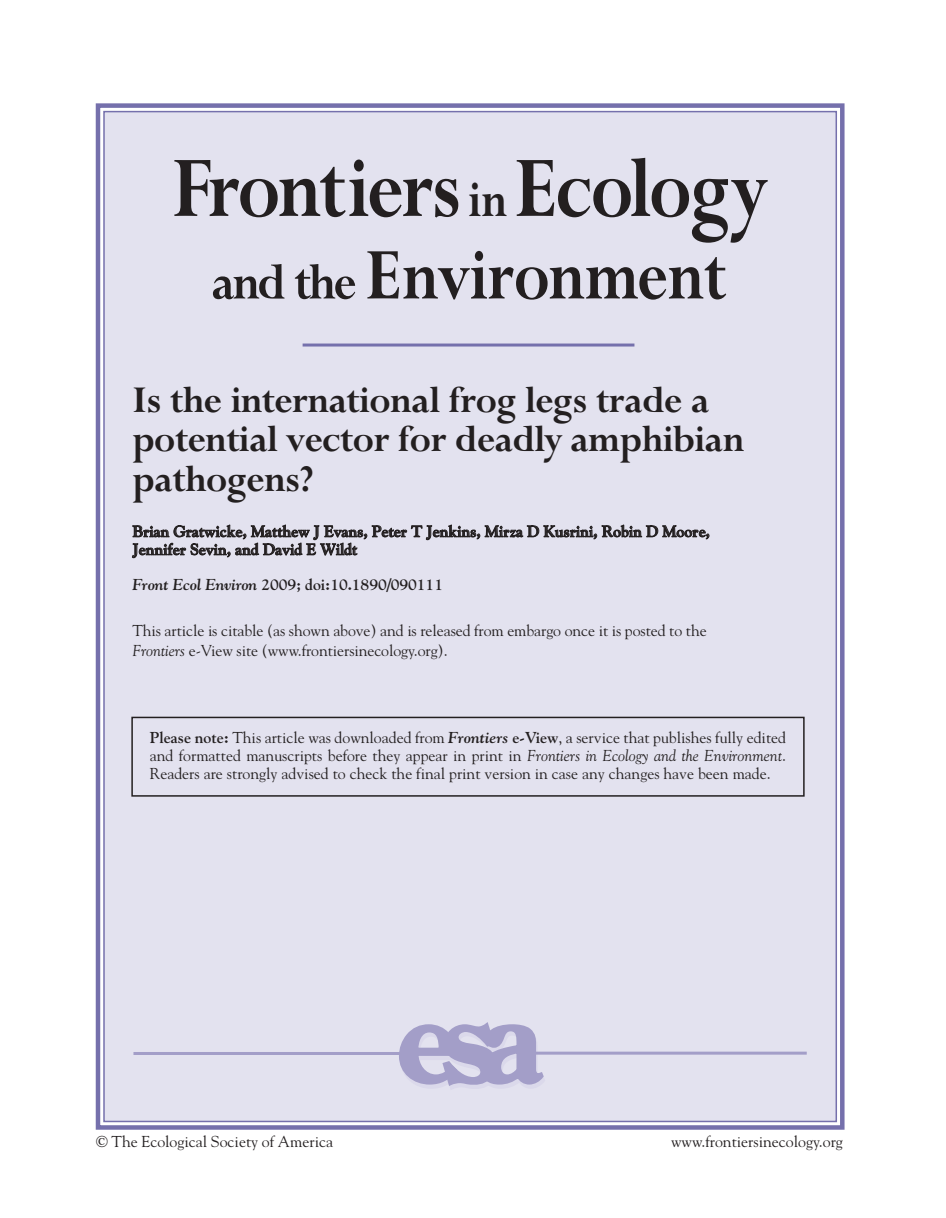
<style>
.page{position:relative;width:946px;height:1218px;background:#fff}
.page>*{position:absolute;margin:0;border:0;box-sizing:border-box;transform-origin:0 0}
.t1{font:700 112.5px "Century Old Style";color:#a39ec8}
.t2{font:700 96px "Lapidary 333 BT";letter-spacing:-.02em;color:#231f20;scale:.85 1}
.t3{font:700 81px "Lapidary 333 BT";color:#231f20;scale:.85 1}
.t4{font:700 42px/39px "Lapidary 333 BT";letter-spacing:-.01em;color:#231f20}
.t5{font:15.75px/18px "Goudy";color:#231f20}
.t6{font:700 15.75px/18px "Goudy";color:#231f20}
.s1{font-size:57px}
.s2{font-style:italic}
.s3{font-weight:700}
.s4{font-weight:700;font-style:italic}
</style>
<div class="page">
<div style="left:104px;top:112px;width:732px;height:1009px;background:#e3e2ef"></div>
<div style="left:96px;top:103px;width:748px;height:1026px;border:4px solid #7570ac"></div>
<hr style="left:302px;top:343px;width:332px;height:3px;background:#7570ac">
<div style="left:131px;top:716px;width:673px;height:80px;border:2px solid #231f20"></div>
<hr style="left:133px;top:1052px;width:274px;height:3px;background:#a39ec8">
<hr style="left:531px;top:1051px;width:275px;height:3px;background:#a39ec8">
<h2 class="t2" style="left:171px;top:158px;width:700px">Frontiers <span class="s1">in</span> Ecology</h2>
<h3 class="t3" style="left:211px;top:249px;width:607px"><span class="s1">and the</span> Environment</h3>
<h3 class="t4" style="left:132px;top:386px;width:613px">Is the international frog legs trade a potential vector for deadly amphibian pathogens?</h3>
<p class="t6" style="left:133px;top:523px;width:578px">Brian Gratwicke, Matthew J Evans, Peter T Jenkins, Mirza D Kusrini, Robin D Moore,<br>Jennifer Sevin, and David E Wildt</p>
<p class="t6" style="left:132px;top:576px;width:312px"><span class="s2">Front Ecol Environ</span> 2009; doi:10.1890/090111</p>
<p class="t5" style="left:132px;top:622px;width:575px;line-height:19.5px">This article is citable (as shown above) and is released from embargo once it is posted to the<br><span class="s2">Frontiers</span> e-View site (www.frontiersinecology.org).</p>
<p class="t5" style="left:150px;top:729px;width:637px;text-align:justify"><span class="s3">Please note:</span> This article was downloaded from <span class="s4">Frontiers</span> <span class="s3">e-View</span>, a service that publishes fully edited and formatted manuscripts before they appear in print in <span class="s2">Frontiers in Ecology and the Environment</span>.<br>Readers are strongly advised to check the final print version in case any changes have been made.</p>
<h1 class="t1" style="left:397px;top:997px;width:145px">esa</h1>
<p class="t5" style="left:96px;top:1133px;width:238px">© The Ecological Society of America</p>
<p class="t5" style="left:671px;top:1133px;width:173px">www.frontiersinecology.org</p>
</div>
